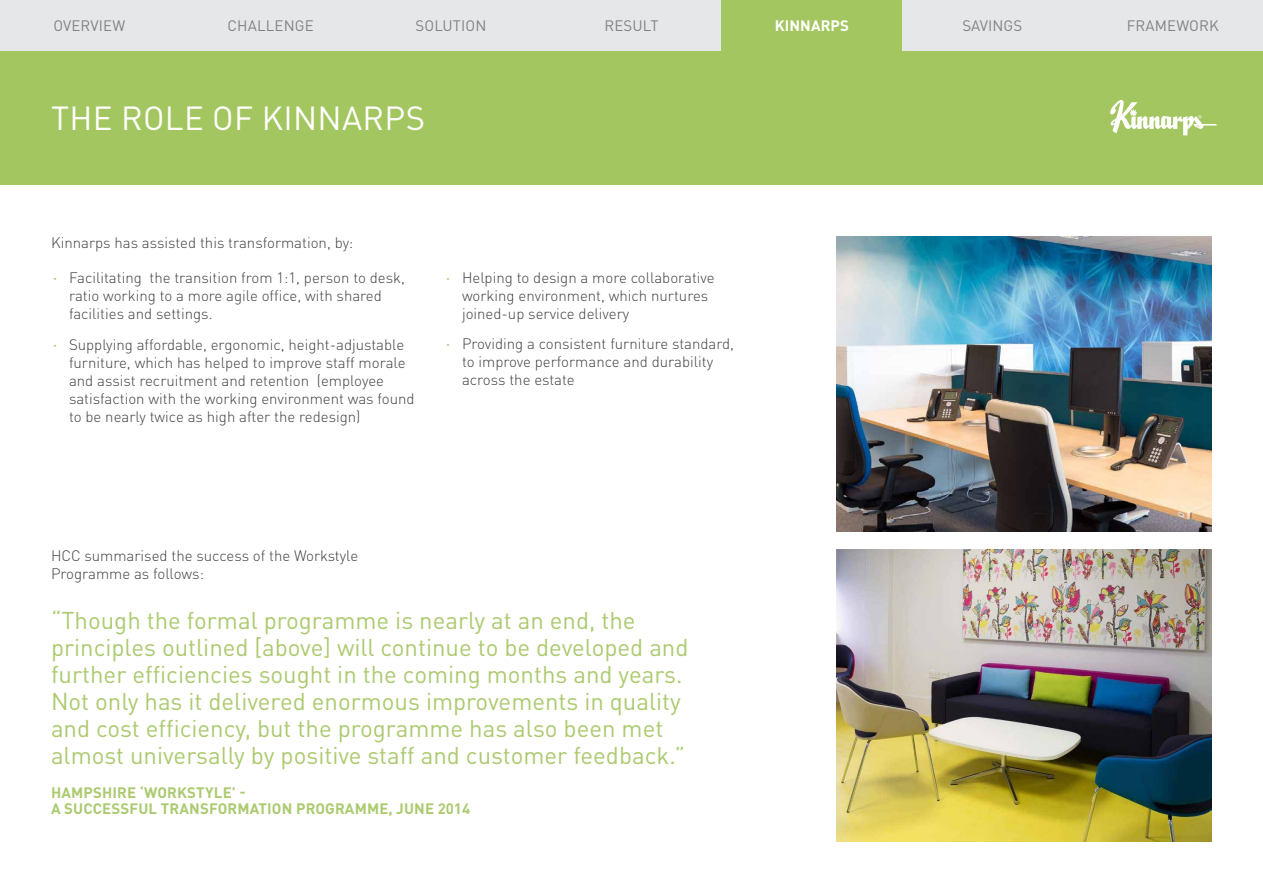
<style>
.page{position:relative;width:1263px;height:893px;background:#fff}
.page>*{position:absolute;margin:0;border:0;box-sizing:border-box;transform-origin:0 0}
.t1{font:33px "DIN Pro";letter-spacing:.01em;color:#fff}
.t2{font:24px/27px "DIN Pro";color:#acca70}
.t3{font:300 15px/18px "DIN Pro";color:#414042}
.t4{font:700 15px/16.5px "DIN Pro";letter-spacing:.01em;color:#acca70}
.t5{font:15px "DIN Pro";letter-spacing:.01em;color:#808285}
.t6{font:700 15px "DIN Pro";letter-spacing:.005em;color:#fff}
.s1{font-weight:500;color:#acca70}
</style>
<div class="page">
<div style="left:361px;top:0;width:180px;height:51px;background:#e6e7e8"></div>
<div style="left:541px;top:0;width:181px;height:60px;background:#e6e7e8"></div>
<div style="left:722px;top:0;width:180px;height:60px;background:#a4c660"></div>
<div style="left:902px;top:0;width:180px;height:51px;background:#e6e7e8"></div>
<div style="left:1082px;top:0;width:181px;height:51px;background:#e6e7e8"></div>
<div style="left:180px;top:0;width:181px;height:51px;background:#e6e7e8"></div>
<div style="left:0;top:0;width:180px;height:51px;background:#e6e7e8"></div>
<div style="left:0;top:51px;width:1263px;height:133px;background:#a4c660"></div>
<svg style="left:1110px;top:100px;width:107px;height:35px"></svg>
<img style="left:837px;top:237px;width:375px;height:294px">
<img style="left:837px;top:549px;width:375px;height:293px">
<p class="t5" style="left:53px;top:14px;width:73px">OVERVIEW</p>
<p class="t5" style="left:228px;top:14px;width:88px">CHALLENGE</p>
<p class="t5" style="left:416px;top:14px;width:72px">SOLUTION</p>
<p class="t5" style="left:604px;top:14px;width:56px">RESULT</p>
<p class="t6" style="left:775px;top:13px;width:76px">KINNARPS</p>
<p class="t5" style="left:962px;top:14px;width:62px">SAVINGS</p>
<p class="t5" style="left:1127px;top:14px;width:94px">FRAMEWORK</p>
<h1 class="t1" style="left:51px;top:92px;width:375px">THE ROLE OF KINNARPS</h1>
<p class="t3" style="left:51px;top:232px;width:304px">Kinnarps has assisted this transformation, by:</p>
<p class="t3" style="left:69px;top:267px;width:337px;text-indent:-18px"><span class="s1">⋅</span> Facilitating the transition from 1:1, person to desk, ratio working to a more agile office, with shared facilities and settings.</p>
<p class="t3" style="left:69px;top:334px;width:347px;text-indent:-18px"><span class="s1">⋅</span> Supplying affordable, ergonomic, height-adjustable furniture, which has helped to improve staff morale and assist recruitment and retention (employee satisfaction with the working environment was found to be nearly twice as high after the redesign)</p>
<p class="t3" style="left:462px;top:267px;width:254px;text-indent:-18px"><span class="s1">⋅</span> Helping to design a more collaborative working environment, which nurtures joined-up service delivery</p>
<p class="t3" style="left:462px;top:334px;width:273px;text-indent:-18px"><span class="s1">⋅</span> Providing a consistent furniture standard, to improve performance and durability across the estate</p>
<p class="t3" style="left:51px;top:545px;width:309px">HCC summarised the success of the Workstyle<br>Programme as follows:</p>
<p class="t2" style="left:51px;top:605px;width:639px">“Though the formal programme is nearly at an end, the principles outlined [above] will continue to be developed and further efficiencies sought in the coming months and years.<br>Not only has it delivered enormous improvements in quality and cost efficiency, but the programme has also been met almost universally by positive staff and customer feedback.”</p>
<p class="t4" style="left:51px;top:782px;width:421px">HAMPSHIRE ‘WORKSTYLE’ -<br>A SUCCESSFUL TRANSFORMATION PROGRAMME, JUNE 2014</p>
</div>
